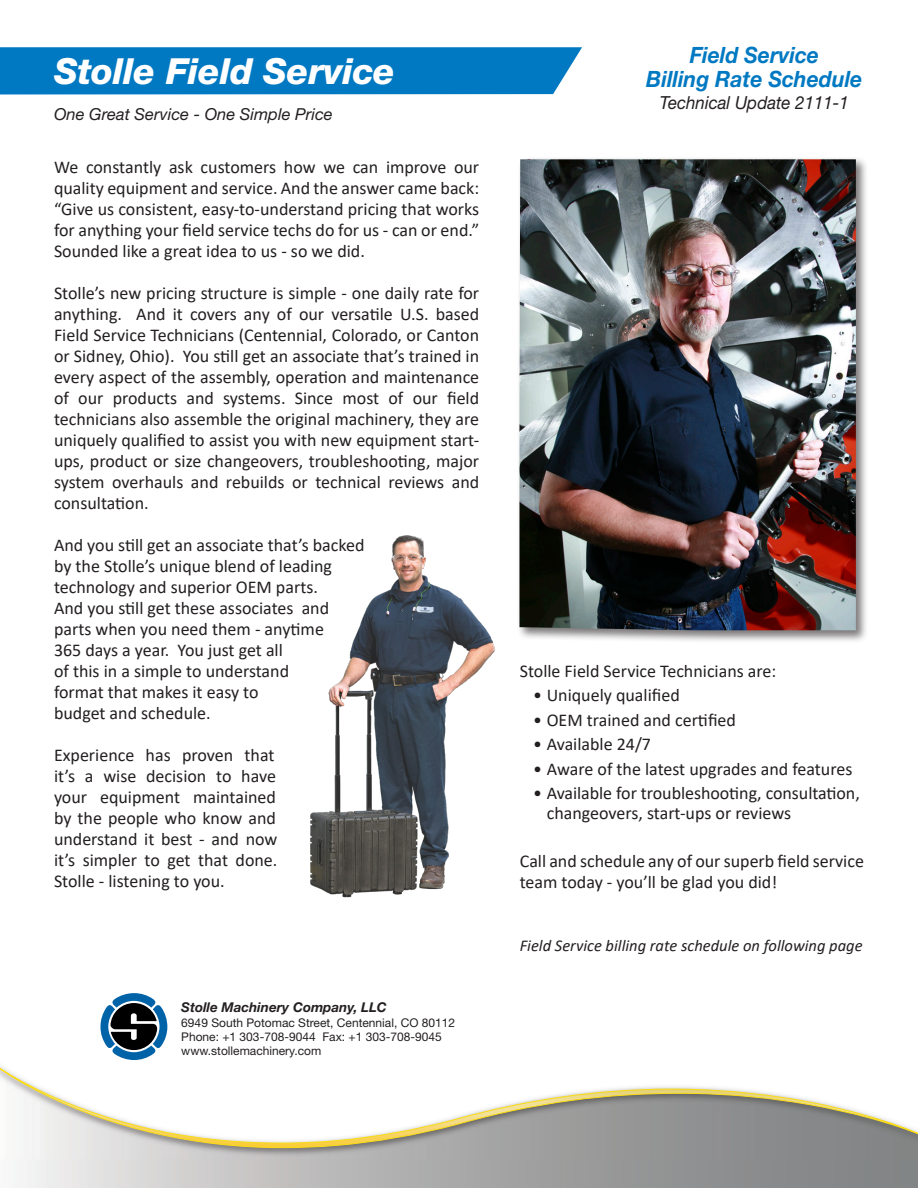
<style>
.page{position:relative;width:918px;height:1188px;background:#fff}
.page>*{position:absolute;margin:0;border:0;box-sizing:border-box;transform-origin:0 0}
.t1{font:italic 800 36px "Helvetica Neue LT Std";letter-spacing:-.01em;color:#fff}
.t2{font:italic 700 22.5px "Helvetica Neue LT Std";color:#0079c2;scale:.94 1}
.t3{font:18px/21px "Calibri";color:#231f20}
.t4{font:italic 18px "Helvetica Neue LT Std";color:#231f20;scale:.94 1}
.t5{font:italic 16.5px "Calibri";color:#231f20}
.t6{font:italic 16.5px "Helvetica Neue LT Std";color:#231f20}
.t7{font:italic 700 13.5px "Helvetica Neue LT Std";color:#231f20}
.t8{font:12px/14.4px "Helvetica Neue LT Std";color:#231f20}
</style>
<div class="page">
<div style="left:0;top:47px;width:582px;height:47px;background:#0079c2"></div>
<svg style="left:20px;top:1159px;width:898px;height:29px;background:#adadad"></svg>
<svg style="left:0;top:1063px;width:918px;height:85px"></svg>
<svg style="left:100px;top:993px;width:67px;height:67px"></svg>
<img style="left:310px;top:535px;width:186px;height:363px">
<div style="left:517px;top:157px;width:351px;height:486px;background:#231f20;opacity:.6"></div>
<img style="left:519px;top:159px;width:337px;height:471px">
<p class="t1" style="left:54px;top:50px;width:343px">Stolle Field Service</p>
<p class="t6" style="left:54px;top:104px;width:280px">One Great Service - One Simple Price</p>
<p class="t3" style="left:54px;top:156px;width:427px;text-align:justify">We constantly ask customers how we can improve our quality equipment and service. And the answer came back: “Give us consistent, easy-to-understand pricing that works for anything your field service techs do for us - can or end.” Sounded like a great idea to us - so we did.</p>
<p class="t3" style="left:54px;top:282px;width:427px;text-align:justify">Stolle’s new pricing structure is simple - one daily rate for anything. And it covers any of our versatile U.S. based Field Service Technicians (Centennial, Colorado, or Canton or Sidney, Ohio). You still get an associate that’s trained in every aspect of the assembly, operation and maintenance of our products and systems. Since most of our field technicians also assemble the original machinery, they are uniquely qualified to assist you with new equipment start&shy;ups, product or size changeovers, troubleshooting, major system overhauls and rebuilds or technical reviews and consultation.</p>
<p class="t3" style="left:54px;top:534px;width:312px">And you still get an associate that’s backed by the Stolle’s unique blend of leading technology and superior OEM parts.<br>And you still get these associates and parts when you need them - anytime<br>365 days a year. You just get all<br>of this in a simple to understand<br>format that makes it easy to<br>budget and schedule.</p>
<p class="t3" style="left:54px;top:744px;width:225px">Experience has proven that it’s a wise decision to have your equipment maintained by the people who know and understand it best - and now it’s simpler to get that done.<br>Stolle - listening to you.</p>
<p class="t7" style="left:181px;top:999px;width:207px">Stolle Machinery Company, LLC</p>
<p class="t8" style="left:181px;top:1015px;width:275px">6949 South Potomac Street, Centennial, CO 80112<br>Phone: +1 303-708-9044 Fax: +1 303-708-9045 www.stollemachinery.com</p>
<p class="t2" style="left:690px;top:41px;width:139px">Field Service</p>
<p class="t2" style="left:646px;top:65px;width:231px">Billing Rate Schedule</p>
<p class="t4" style="left:660px;top:92px;width:203px">Technical Update 2111-1</p>
<p class="t3" style="left:520px;top:660px;width:258px">Stolle Field Service Technicians are:</p>
<p class="t3" style="left:533px;top:684px;width:148px">• Uniquely qualified</p>
<p class="t3" style="left:533px;top:709px;width:204px">• OEM trained and certified</p>
<p class="t3" style="left:533px;top:733px;width:119px">• Available 24/7</p>
<p class="t3" style="left:533px;top:758px;width:321px">• Aware of the latest upgrades and features</p>
<p class="t3" style="left:547px;top:783px;width:315px;line-height:19.5px;text-indent:-14px">• Available for troubleshooting, consultation, changeovers, start-ups or reviews</p>
<p class="t3" style="left:520px;top:850px;width:346px">Call and schedule any of our superb field service team today - you’ll be glad you did!</p>
<p class="t5" style="left:520px;top:934px;width:344px">Field Service billing rate schedule on following page</p>
</div>
